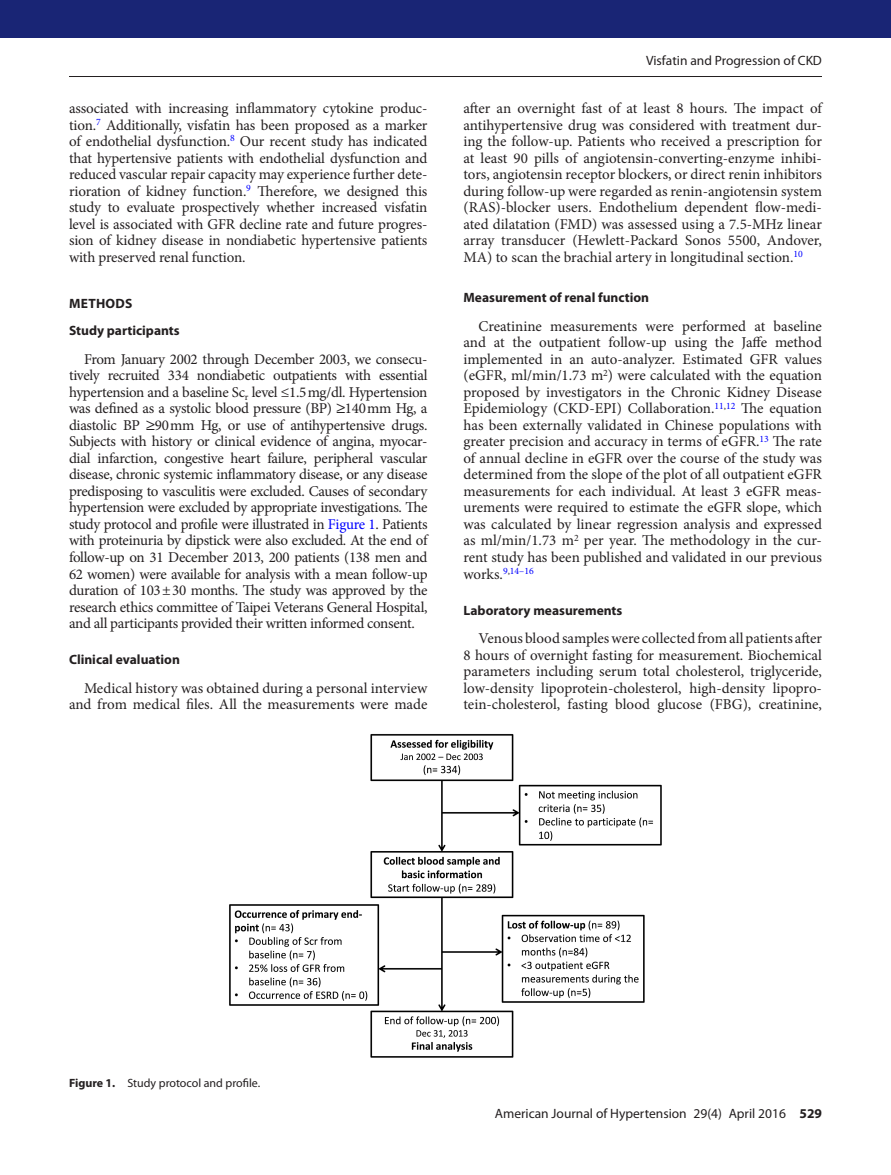
<style>
.page{position:relative;width:891px;height:1175px;background:#fff}
.page>*{position:absolute;margin:0;border:0;box-sizing:border-box;transform-origin:0 0}
.t1{font:15px/16.5px "Minion Pro";letter-spacing:-.005em;color:#231f20;text-align:justify}
.t2{font:700 13.5px/27px "Myriad Pro";color:#231f20}
.t3{font:13.5px "Myriad Pro";color:#231f20}
.t4{font:12px "Myriad Pro";color:#231f20}
.s1{font-family:"Gandhari Unicode"}
.s2{color:#00f}
.s3{font-weight:700}
</style>
<div class="page">
<hr style="left:69px;top:76px;width:753px;height:1px;background:#231f20">
<div style="left:0;top:0;width:891px;height:38px;background:#192575"></div>
<img style="left:229px;top:734px;width:433px;height:324px">
<p class="t1" style="left:69px;top:100px;width:360px">associated with increasing inflammatory cytokine produc&shy;tion.<sup>7</sup> Additionally, visfatin has been proposed as a marker of endothelial dysfunction.<sup>8</sup> Our recent study has indicated that hypertensive patients with endothelial dysfunction and reduced vascular repair capacity may experience further dete&shy;rioration of kidney function.<sup>9</sup> Therefore, we designed this study to evaluate prospectively whether increased visfatin level is associated with GFR decline rate and future progres&shy;sion of kidney disease in nondiabetic hypertensive patients with preserved renal function.</p>
<p class="t2" style="left:69px;top:290px;width:112px">METHODS<br>Study participants</p>
<p class="t1" style="left:69px;top:351px;width:360px;text-indent:15px">From January 2002 through December 2003, we consecu&shy;tively recruited 334 nondiabetic outpatients with essential hypertension and a baseline Sc<sub>r</sub> level ≤1.5mg/dl. Hypertension was defined as a systolic blood pressure (BP) <span class="s1">≥</span>140mm Hg, a diastolic BP <span class="s1">≥</span>90mm Hg, or use of antihypertensive drugs.<br>Subjects with history or clinical evidence of angina, myocar&shy;dial infarction, congestive heart failure, peripheral vascular disease, chronic systemic inflammatory disease, or any disease predisposing to vasculitis were excluded. Causes of secondary hypertension were excluded by appropriate investigations. The study protocol and profile were illustrated in <span class="s2">Figure 1</span>. Patients with proteinuria by dipstick were also excluded. At the end of follow-up on 31 December 2013, 200 patients (138 men and 62 women) were available for analysis with a mean follow-up duration of 103±30 months. The study was approved by the research ethics committee of Taipei Veterans General Hospital, and all participants provided their written informed consent.</p>
<p class="t2" style="left:69px;top:645px;width:112px">Clinical evaluation</p>
<p class="t1" style="left:69px;top:679px;width:360px;text-align:right">Medical history was obtained during a personal interview and from medical files. All the measurements were made</p>
<p class="t3" style="left:646px;top:52px;width:177px">Visfatin and Progression of CKD</p>
<p class="t1" style="left:463px;top:100px;width:360px">after an overnight fast of at least 8 hours. The impact of antihypertensive drug was considered with treatment dur&shy;ing the follow-up. Patients who received a prescription for at least 90 pills of angiotensin-converting-enzyme inhibi&shy;tors, angiotensin receptor blockers, or direct renin inhibitors during follow-up were regarded as renin-angiotensin system (RAS)-blocker users. Endothelium dependent flow-medi&shy;ated dilatation (FMD) was assessed using a 7.5-MHz linear array transducer (Hewlett-Packard Sonos 5500, Andover, MA) to scan the brachial artery in longitudinal section.<sup>10</sup></p>
<p class="t2" style="left:463px;top:284px;width:187px">Measurement of renal function</p>
<p class="t1" style="left:463px;top:318px;width:360px;text-indent:15px">Creatinine measurements were performed at baseline and at the outpatient follow-up using the Jaffe method implemented in an auto-analyzer. Estimated GFR values (eGFR, ml/min/1.73 m<sup>2</sup>) were calculated with the equation proposed by investigators in the Chronic Kidney Disease Epidemiology (CKD-EPI) Collaboration.<sup>11</sup><sup>,</sup><sup>12</sup> The equation has been externally validated in Chinese populations with greater precision and accuracy in terms of eGFR.<sup>13</sup> The rate of annual decline in eGFR over the course of the study was determined from the slope of the plot of all outpatient eGFR measurements for each individual. At least 3 eGFR meas&shy;urements were required to estimate the eGFR slope, which was calculated by linear regression analysis and expressed as ml/min/1.73 m<sup>2</sup> per year. The methodology in the cur&shy;rent study has been published and validated in our previous works.<sup>9</sup><sup>,</sup><sup>14–16</sup></p>
<p class="t2" style="left:463px;top:596px;width:160px">Laboratory measurements</p>
<p class="t1" style="left:463px;top:630px;width:360px;text-indent:15px">Venous blood samples were collected from all patients after 8 hours of overnight fasting for measurement. Biochemical parameters including serum total cholesterol, triglyceride, low-density lipoprotein-cholesterol, high-density lipopro&shy;tein-cholesterol, fasting blood glucose (FBG), creatinine,</p>
<p class="t4" style="left:69px;top:1075px;width:193px"><span class="s3">Figure 1.</span> Study protocol and profile.</p>
<p class="t3" style="left:495px;top:1105px;width:329px">American Journal of Hypertension 29(4) April 2016 <span class="s3">529</span></p>
</div>
